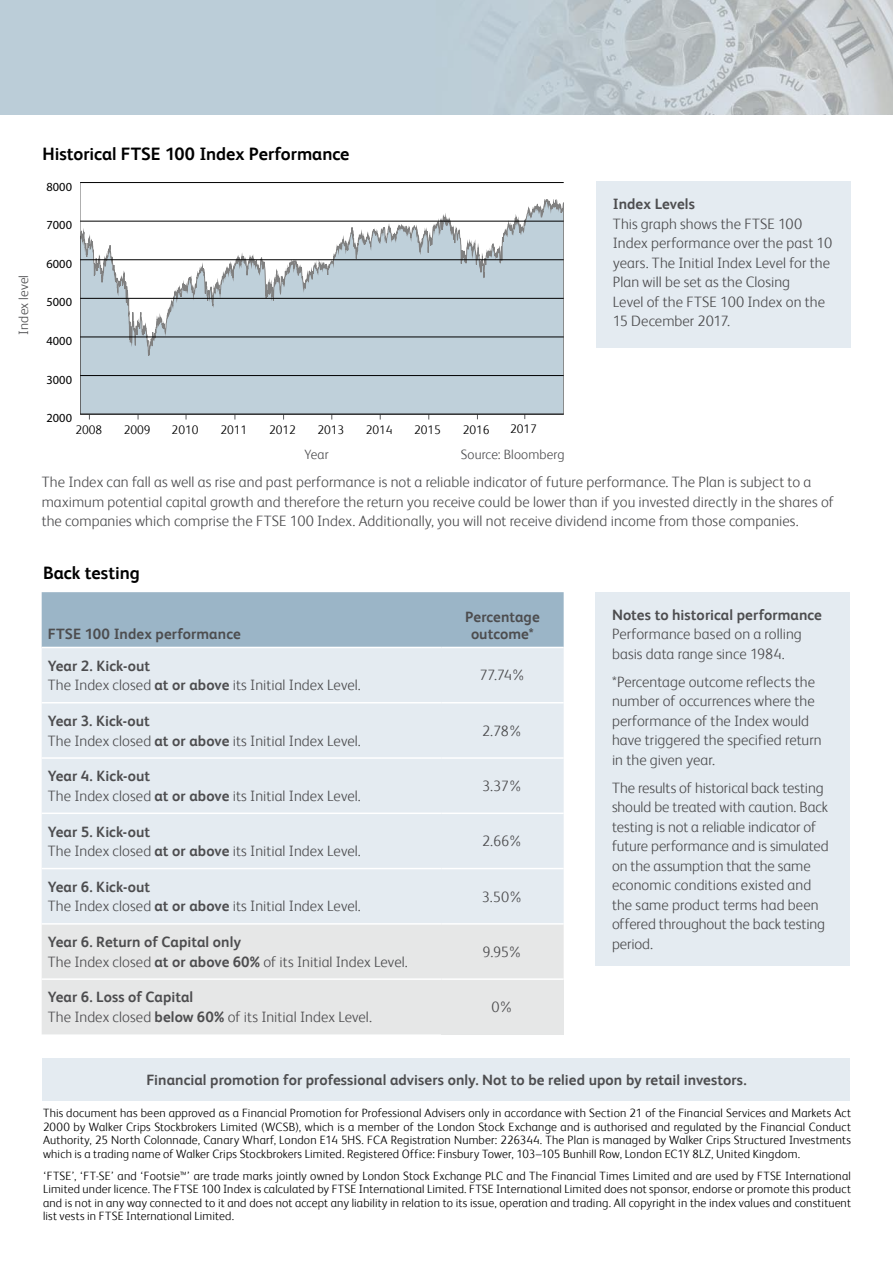
<style>
.page{position:relative;width:893px;height:1263px;background:#fff}
.page>*{position:absolute;margin:0;border:0;box-sizing:border-box;transform-origin:0 0}
.t1{font:700 18px "FS Albert";color:#000}
.t2{font:300 15px/19.5px "FS Albert";letter-spacing:.005em;color:#4d4d4f}
.t3{font:700 15px/16.5px "FS Albert";letter-spacing:.005em;color:#4d4d4f;text-align:center}
.t4{font:300 13.5px "FS Albert";letter-spacing:.01em;color:#4d4d4f}
.t5{font:300 12.45px "FS Albert";color:#000}
.t6{font:12.45px "Myriad Pro";color:#000}
.t7{font:300 12px/13.5px "FS Albert";letter-spacing:.01em;color:#000;text-align:justify}
.s1{font-weight:700}
.s2{font-weight:300}
</style>
<div class="page">
<img style="left:0;top:0;width:893px;height:115px">
<div style="left:43px;top:1058px;width:807px;height:42px;background:#e4ebf1"></div>
<div style="left:595px;top:592px;width:254px;height:374px;background:#e4ebf1"></div>
<div style="left:42px;top:592px;width:522px;height:55px;background:#9bb5c7"></div>
<div style="left:42px;top:648px;width:522px;height:275px;background:#e4ebf1"></div>
<div style="left:42px;top:925px;width:522px;height:109px;background:#e6e7e7"></div>
<div style="left:441px;top:979px;width:123px;height:55px;background:#e6e7e7"></div>
<hr style="left:42px;top:702px;width:399px;height:1px;background:#fff">
<hr style="left:42px;top:757px;width:399px;height:2px;background:#fff">
<hr style="left:441px;top:757px;width:123px;height:2px;background:#fff">
<hr style="left:42px;top:812px;width:399px;height:2px;background:#fff">
<hr style="left:441px;top:812px;width:123px;height:2px;background:#fff">
<hr style="left:42px;top:868px;width:399px;height:1px;background:#fff">
<hr style="left:441px;top:868px;width:123px;height:1px;background:#fff">
<hr style="left:42px;top:978px;width:399px;height:2px;background:#fff">
<hr style="left:441px;top:978px;width:123px;height:2px;background:#fff">
<hr style="left:441px;top:702px;width:123px;height:1px;background:#fff">
<svg style="left:81px;top:200px;width:483px;height:214px"></svg>
<hr style="left:80px;top:183px;width:1px;height:231px;background:#000">
<hr style="left:80px;top:414px;width:484px;height:1px;background:#000">
<hr style="left:80px;top:375px;width:484px;height:1px;background:#000">
<hr style="left:80px;top:337px;width:484px;height:1px;background:#000">
<hr style="left:80px;top:298px;width:484px;height:1px;background:#000">
<hr style="left:80px;top:259px;width:484px;height:1px;background:#000">
<hr style="left:80px;top:221px;width:484px;height:1px;background:#000">
<hr style="left:80px;top:182px;width:484px;height:1px;background:#000">
<div style="left:596px;top:181px;width:254px;height:167px;background:#e4ebf1"></div>
<p class="t4" style="left:16px;top:334px;width:61px;rotate:-90deg">Index level</p>
<p class="t1" style="left:43px;top:143px;width:308px">Historical FTSE 100 Index Performance</p>
<p class="t6" style="left:47px;top:179px;width:27px">8000</p>
<p class="t6" style="left:47px;top:217px;width:27px">7000</p>
<p class="t6" style="left:47px;top:256px;width:27px">6000</p>
<p class="t6" style="left:47px;top:295px;width:27px">5000</p>
<p class="t6" style="left:47px;top:333px;width:27px">4000</p>
<p class="t6" style="left:47px;top:372px;width:27px">3000</p>
<p class="t6" style="left:47px;top:410px;width:27px">2000</p>
<p class="t5" style="left:75px;top:422px;width:28px">2008</p>
<p class="t5" style="left:124px;top:422px;width:28px">2009</p>
<p class="t5" style="left:172px;top:422px;width:28px">2010</p>
<p class="t5" style="left:221px;top:422px;width:28px">2011</p>
<p class="t5" style="left:269px;top:422px;width:28px">2012</p>
<p class="t5" style="left:317px;top:422px;width:28px">2013</p>
<p class="t5" style="left:366px;top:422px;width:28px">2014</p>
<p class="t5" style="left:414px;top:422px;width:28px">2015</p>
<p class="t5" style="left:463px;top:422px;width:28px">2016</p>
<p class="t5" style="left:510px;top:422px;width:28px">2017</p>
<p class="t4" style="left:304px;top:447px;width:26px">Year</p>
<p class="t4" style="left:461px;top:447px;width:105px">Source: Bloomberg</p>
<p class="t3" style="left:613px;top:196px;width:84px">Index Levels</p>
<p class="t2" style="left:613px;top:214px;width:221px">This graph shows the FTSE 100<br>Index performance over the past 10 years. The Initial Index Level for the<br>Plan will be set as the Closing<br>Level of the FTSE 100 Index on the<br>15 December 2017.</p>
<p class="t2" style="left:42px;top:472px;width:794px">The Index can fall as well as rise and past performance is not a reliable indicator of future performance. The Plan is subject to a maximum potential capital growth and therefore the return you receive could be lower than if you invested directly in the shares of the companies which comprise the FTSE 100 Index. Additionally, you will not receive dividend income from those companies.</p>
<p class="t1" style="left:43px;top:563px;width:98px">Back testing</p>
<p class="t3" style="left:48px;top:625px;width:195px">FTSE 100 Index performance</p>
<p class="t3" style="left:465px;top:609px;width:76px">Percentage outcome*</p>
<p class="t2" style="left:48px;top:656px;width:315px"><span class="s1">Year 2. Kick-out<br></span>The Index closed <span class="s1">at or above</span> its Initial Index Level.</p>
<p class="t2" style="left:479px;top:665px;width:48px">77.74%</p>
<p class="t2" style="left:48px;top:711px;width:315px"><span class="s1">Year 3. Kick-out<br></span>The Index closed <span class="s1">at or above</span> its Initial Index Level.</p>
<p class="t2" style="left:482px;top:721px;width:42px">2.78%</p>
<p class="t2" style="left:48px;top:766px;width:315px"><span class="s1">Year 4. Kick-out<br></span>The Index closed <span class="s1">at or above</span> its Initial Index Level.</p>
<p class="t2" style="left:482px;top:776px;width:42px">3.37%</p>
<p class="t2" style="left:48px;top:821px;width:315px"><span class="s1">Year 5. Kick-out<br></span>The Index closed <span class="s1">at or above</span> its Initial Index Level.</p>
<p class="t2" style="left:482px;top:831px;width:42px">2.66%</p>
<p class="t2" style="left:48px;top:877px;width:315px"><span class="s1">Year 6. Kick-out<br></span>The Index closed <span class="s1">at or above</span> its Initial Index Level.</p>
<p class="t2" style="left:482px;top:886px;width:43px">3.50%</p>
<p class="t3" style="left:48px;top:932px;width:362px;line-height:19.5px;text-align:left">Year 6. Return of Capital only<br><span class="s2">The Index closed</span> at or above 60% <span class="s2">of its Initial Index Level.</span></p>
<p class="t2" style="left:482px;top:942px;width:42px">9.95%</p>
<p class="t2" style="left:48px;top:987px;width:326px"><span class="s1">Year 6. Loss of Capital<br></span>The Index closed <span class="s1">below 60%</span> of its Initial Index Level.</p>
<p class="t2" style="left:491px;top:997px;width:24px">0%</p>
<p class="t3" style="left:612px;top:606px;width:211px">Notes to historical performance</p>
<p class="t2" style="left:612px;top:624px;width:191px">Performance based on a rolling basis data range since 1984.</p>
<p class="t2" style="left:612px;top:672px;width:211px">*Percentage outcome reflects the number of occurrences where the performance of the Index would have triggered the specified return in the given year.</p>
<p class="t2" style="left:612px;top:778px;width:218px">The results of historical back testing should be treated with caution. Back testing is not a reliable indicator of future performance and is simulated on the assumption that the same economic conditions existed and the same product terms had been offered throughout the back testing period.</p>
<p class="t3" style="left:146px;top:1071px;width:602px">Financial promotion for professional advisers only. Not to be relied upon by retail investors.</p>
<p class="t7" style="left:43px;top:1106px;width:809px">This document has been approved as a Financial Promotion for Professional Advisers only in accordance with Section 21 of the Financial Services and Markets Act 2000 by Walker Crips Stockbrokers Limited (WCSB), which is a member of the London Stock Exchange and is authorised and regulated by the Financial Conduct Authority, 25 North Colonnade, Canary Wharf, London E14 5HS. FCA Registration Number: 226344. The Plan is managed by Walker Crips Structured Investments which is a trading name of Walker Crips Stockbrokers Limited. Registered Office: Finsbury Tower, 103–105 Bunhill Row, London EC1Y 8LZ, United Kingdom.</p>
<p class="t7" style="left:43px;top:1169px;width:809px">‘FTSE’, ‘FT-SE’ and ‘Footsie™’ are trade marks jointly owned by London Stock Exchange PLC and The Financial Times Limited and are used by FTSE International Limited under licence. The FTSE 100 Index is calculated by FTSE International Limited. FTSE International Limited does not sponsor, endorse or promote this product and is not in any way connected to it and does not accept any liability in relation to its issue, operation and trading. All copyright in the index values and constituent list vests in FTSE International Limited.</p>
</div>
